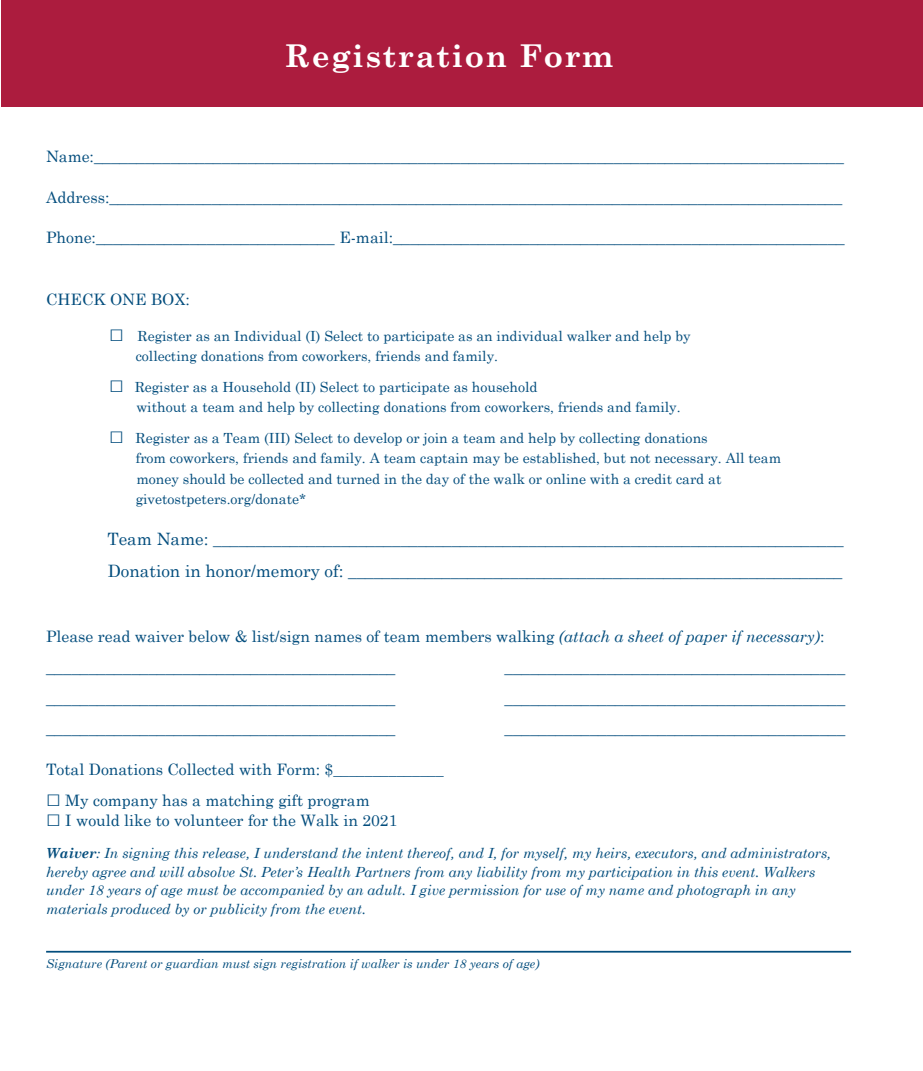
<style>
.page{position:relative;width:923px;height:1071px;background:#fff}
.page>*{position:absolute;margin:0;border:0;box-sizing:border-box;transform-origin:0 0}
.t1{font:700 31.5px "Century Schoolbook";letter-spacing:.05em;color:#fff}
.t2{font:16.97px "Century Schoolbook";color:#034d7d}
.t3{font:15.75px "Century Schoolbook";color:#034d7d}
.t4{font:14px "Century Schoolbook";color:#034d7d}
.t5{font:italic 14px/18.7px "Century Schoolbook";color:#034d7d}
.t6{font:italic 12.25px "Century Schoolbook";color:#034d7d}
.s1{font-size:15.75px}
.s2{font-size:24.5px}
.s3{font-style:italic}
.s4{font-weight:700}
</style>
<div class="page">
<div style="left:1px;top:0;width:921px;height:107px;background:#ac1c3e"></div>
<hr style="left:46px;top:951px;width:805px;height:2px;background:#034d7d">
<p class="t1" style="left:284px;top:31px;width:330px">Registration Form</p>
<p class="t2" style="left:46px;top:141px;width:799px"><span class="s1">Name:</span>________________________________________________________________________________________</p>
<p class="t2" style="left:46px;top:182px;width:797px"><span class="s1">Address:</span>______________________________________________________________________________________</p>
<p class="t2" style="left:46px;top:223px;width:800px"><span class="s1">Phone:</span>____________________________ <span class="s1">E-mail:</span>_____________________________________________________</p>
<p class="t3" style="left:46px;top:286px;width:145px">CHECK ONE BOX:</p>
<p class="t4" style="left:109px;top:324px;width:583px"><span class="s2">□</span> Register as an Individual (I) Select to participate as an individual walker and help by</p>
<p class="t4" style="left:136px;top:344px;width:364px">collecting donations from coworkers, friends and family.</p>
<p class="t4" style="left:109px;top:375px;width:430px"><span class="s2">□</span> Register as a Household (II) Select to participate as household</p>
<p class="t4" style="left:136px;top:395px;width:545px">without a team and help by collecting donations from coworkers, friends and family.</p>
<p class="t4" style="left:109px;top:426px;width:600px"><span class="s2">□</span> Register as a Team (III) Select to develop or join a team and help by collecting donations</p>
<p class="t4" style="left:136px;top:446px;width:647px">from coworkers, friends and family. A team captain may be established, but not necessary. All team</p>
<p class="t4" style="left:136px;top:467px;width:586px">money should be collected and turned in the day of the walk or online with a credit card at</p>
<p class="t4" style="left:136px;top:487px;width:172px">givetostpeters.org/donate*</p>
<p class="t2" style="left:107px;top:525px;width:737px">Team Name: __________________________________________________________________________</p>
<p class="t2" style="left:108px;top:556px;width:736px">Donation in honor/memory of: __________________________________________________________</p>
<p class="t3" style="left:46px;top:623px;width:779px">Please read waiver below &amp; list/sign names of team members walking <span class="s3">(attach a sheet of paper if necessary)</span>:</p>
<p class="t2" style="left:46px;top:653px;width:351px">_________________________________________</p>
<p class="t2" style="left:504px;top:653px;width:342px">________________________________________</p>
<p class="t2" style="left:46px;top:683px;width:351px">_________________________________________</p>
<p class="t2" style="left:504px;top:683px;width:342px">________________________________________</p>
<p class="t2" style="left:46px;top:714px;width:351px">_________________________________________</p>
<p class="t2" style="left:504px;top:714px;width:342px">________________________________________</p>
<p class="t3" style="left:46px;top:756px;width:399px">Total Donations Collected with Form: $______________</p>
<p class="t3" style="left:46px;top:787px;width:325px"><span class="s2">□</span> My company has a matching gift program</p>
<p class="t3" style="left:46px;top:807px;width:353px"><span class="s2">□</span> I would like to volunteer for the Walk in 2021</p>
<p class="t5" style="left:46px;top:843px;width:786px"><span class="s4">Waiver</span>: In signing this release, I understand the intent thereof, and I, for myself, my heirs, executors, and administrators, hereby agree and will absolve St. Peter’s Health Partners from any liability from my participation in this event. Walkers under 18 years of age must be accompanied by an adult. I give permission for use of my name and photograph in any materials produced by or publicity from the event.</p>
<p class="t6" style="left:46px;top:954px;width:495px">Signature (Parent or guardian must sign registration if walker is under 18 years of age)</p>
</div>
